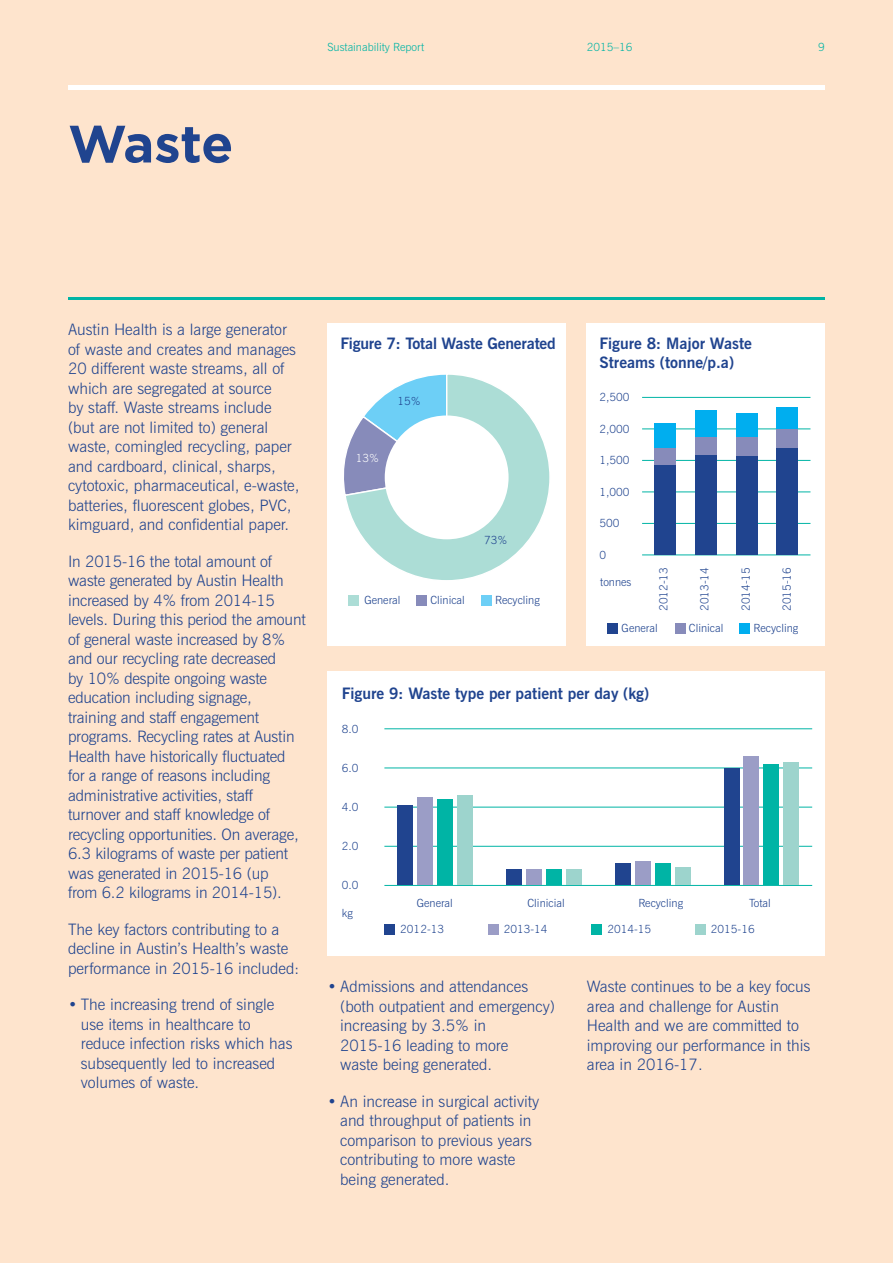
<style>
.page{position:relative;width:893px;height:1263px;background:#fee4cd}
.page>*{position:absolute;margin:0;border:0;box-sizing:border-box;transform-origin:0 0}
.t1{font:700 52.5px "Gotham";letter-spacing:-.01em;color:#20448f}
.t2{font:300 15.75px/19.5px "News Gothic BT";color:#20448f}
.t3{font:700 15.75px/19.5px "News Gothic BT";color:#20448f}
.t4{font:300 11.25px "News Gothic BT";color:#20448f}
.t5{font:300 11.25px "News Gothic BT";color:#00b4a5}
.t6{font:300 11.25px "News Gothic BT";color:#fff}
</style>
<div class="page">
<hr style="left:68px;top:85px;width:757px;height:4px;background:#fff">
<div style="left:327px;top:672px;width:498px;height:284px;background:#fff"></div>
<hr style="left:384px;top:728px;width:428px;height:1px;background:#00b4a5">
<hr style="left:384px;top:767px;width:428px;height:1px;background:#00b4a5">
<hr style="left:384px;top:807px;width:428px;height:1px;background:#00b4a5">
<hr style="left:384px;top:846px;width:428px;height:1px;background:#00b4a5">
<hr style="left:384px;top:885px;width:428px;height:1px;background:#00b4a5">
<div style="left:327px;top:323px;width:239px;height:323px;background:#fff"></div>
<hr style="left:68px;top:298px;width:757px;height:2px;background:#00b4a5">
<div style="left:349px;top:595px;width:10px;height:10px;background:#acddd6"></div>
<div style="left:417px;top:595px;width:10px;height:10px;background:#878bba"></div>
<div style="left:481px;top:595px;width:10px;height:10px;background:#6dcff6"></div>
<svg style="left:344px;top:374px;width:206px;height:206px"></svg>
<div style="left:385px;top:415px;width:124px;height:124px;background:#fff;border-radius:50%"></div>
<div style="left:587px;top:323px;width:238px;height:323px;background:#fff"></div>
<hr style="left:642px;top:397px;width:168px;height:1px;background:#00b4a5">
<hr style="left:642px;top:428px;width:168px;height:1px;background:#00b4a5">
<hr style="left:642px;top:460px;width:168px;height:1px;background:#00b4a5">
<hr style="left:642px;top:491px;width:168px;height:1px;background:#00b4a5">
<hr style="left:642px;top:523px;width:168px;height:1px;background:#00b4a5">
<hr style="left:642px;top:554px;width:168px;height:1px;background:#00b4a5">
<div style="left:655px;top:464px;width:21px;height:90px;background:#20448f"></div>
<div style="left:655px;top:447px;width:21px;height:17px;background:#878bba"></div>
<div style="left:655px;top:423px;width:21px;height:24px;background:#00aeef"></div>
<div style="left:695px;top:455px;width:22px;height:99px;background:#20448f"></div>
<div style="left:695px;top:437px;width:22px;height:18px;background:#878bba"></div>
<div style="left:736px;top:455px;width:21px;height:99px;background:#20448f"></div>
<div style="left:736px;top:437px;width:21px;height:19px;background:#878bba"></div>
<div style="left:736px;top:413px;width:21px;height:24px;background:#00aeef"></div>
<div style="left:776px;top:448px;width:22px;height:106px;background:#20448f"></div>
<div style="left:776px;top:429px;width:22px;height:19px;background:#878bba"></div>
<div style="left:776px;top:408px;width:22px;height:21px;background:#00aeef"></div>
<div style="left:607px;top:623px;width:10px;height:10px;background:#20448f"></div>
<div style="left:675px;top:623px;width:10px;height:10px;background:#878bba"></div>
<div style="left:740px;top:623px;width:10px;height:10px;background:#00aeef"></div>
<div style="left:695px;top:410px;width:22px;height:27px;background:#00aeef"></div>
<div style="left:385px;top:924px;width:10px;height:10px;background:#20448f"></div>
<div style="left:591px;top:924px;width:10px;height:10px;background:#00b4a5"></div>
<div style="left:696px;top:924px;width:10px;height:10px;background:#9dd4cd"></div>
<div style="left:488px;top:924px;width:10px;height:10px;background:#9b9dc6"></div>
<div style="left:397px;top:805px;width:16px;height:80px;background:#20448f"></div>
<div style="left:417px;top:797px;width:16px;height:88px;background:#9b9dc6"></div>
<div style="left:437px;top:799px;width:16px;height:86px;background:#00b4a5"></div>
<div style="left:457px;top:795px;width:16px;height:90px;background:#9dd4cd"></div>
<div style="left:506px;top:869px;width:16px;height:16px;background:#20448f"></div>
<div style="left:526px;top:869px;width:16px;height:16px;background:#9b9dc6"></div>
<div style="left:546px;top:869px;width:16px;height:16px;background:#00b4a5"></div>
<div style="left:566px;top:869px;width:16px;height:16px;background:#9dd4cd"></div>
<div style="left:615px;top:864px;width:16px;height:21px;background:#20448f"></div>
<div style="left:635px;top:862px;width:16px;height:23px;background:#9b9dc6"></div>
<div style="left:654px;top:864px;width:16px;height:21px;background:#00b4a5"></div>
<div style="left:675px;top:867px;width:16px;height:18px;background:#9dd4cd"></div>
<div style="left:723px;top:768px;width:16px;height:117px;background:#20448f"></div>
<div style="left:743px;top:756px;width:16px;height:129px;background:#9b9dc6"></div>
<div style="left:763px;top:764px;width:16px;height:121px;background:#00b4a5"></div>
<div style="left:783px;top:762px;width:16px;height:123px;background:#9dd4cd"></div>
<h1 class="t1" style="left:68px;top:114px;width:167px">Waste</h1>
<p class="t5" style="left:327px;top:40px;width:98px">Sustainability Report</p>
<p class="t5" style="left:587px;top:40px;width:47px">2015–16</p>
<p class="t5" style="left:818px;top:40px;width:8px">9</p>
<p class="t2" style="left:68px;top:320px;width:233px">Austin Health is a large generator of waste and creates and manages 20 different waste streams, all of which are segregated at source<br>by staff. Waste streams include (but are not limited to) general waste, comingled recycling, paper and cardboard, clinical, sharps, cytotoxic, pharmaceutical, e-waste, batteries, fluorescent globes, PVC, kimguard, and confidential paper.</p>
<p class="t2" style="left:68px;top:551px;width:239px">In 2015-16 the total amount of waste generated by Austin Health increased by 4% from 2014-15 levels. During this period the amount of general waste increased by 8% and our recycling rate decreased<br>by 10% despite ongoing waste education including signage,<br>training and staff engagement programs. Recycling rates at Austin<br>Health have historically fluctuated for a range of reasons including administrative activities, staff turnover and staff knowledge of recycling opportunities. On average,<br>6.3 kilograms of waste per patient was generated in 2015-16 (up<br>from 6.2 kilograms in 2014-15).</p>
<p class="t2" style="left:68px;top:919px;width:233px">The key factors contributing to a decline in Austin’s Health’s waste performance in 2015-16 included:</p>
<p class="t2" style="left:81px;top:995px;width:213px;text-indent:-13px">• The increasing trend of single use items in healthcare to reduce infection risks which has subsequently led to increased volumes of waste.</p>
<p class="t3" style="left:340px;top:333px;width:217px">Figure 7: Total Waste Generated</p>
<p class="t6" style="left:356px;top:451px;width:25px">13%</p>
<p class="t4" style="left:397px;top:395px;width:25px">15%</p>
<p class="t4" style="left:484px;top:533px;width:25px">73%</p>
<p class="t4" style="left:364px;top:593px;width:38px">General</p>
<p class="t4" style="left:431px;top:593px;width:36px">Clinical</p>
<p class="t4" style="left:495px;top:593px;width:46px">Recycling</p>
<p class="t3" style="left:600px;top:333px;width:154px">Figure 8: Major Waste<br>Streams (tonne/p.a)</p>
<p class="t4" style="left:600px;top:390px;width:32px">2,500</p>
<p class="t4" style="left:600px;top:422px;width:32px">2,000</p>
<p class="t4" style="left:600px;top:453px;width:32px">1,500</p>
<p class="t4" style="left:600px;top:485px;width:32px">1,000</p>
<p class="t4" style="left:600px;top:516px;width:22px">500</p>
<p class="t4" style="left:600px;top:548px;width:8px">0</p>
<p class="t4" style="left:657px;top:611px;width:45px;rotate:-90deg">2012-13</p>
<p class="t4" style="left:698px;top:611px;width:45px;rotate:-90deg">2013-14</p>
<p class="t4" style="left:739px;top:611px;width:45px;rotate:-90deg">2014-15</p>
<p class="t4" style="left:780px;top:611px;width:45px;rotate:-90deg">2015-16</p>
<p class="t4" style="left:754px;top:621px;width:46px">Recycling</p>
<p class="t4" style="left:600px;top:576px;width:33px">tonnes</p>
<p class="t4" style="left:622px;top:621px;width:38px">General</p>
<p class="t4" style="left:689px;top:621px;width:36px">Clinical</p>
<p class="t3" style="left:342px;top:684px;width:309px">Figure 9: Waste type per patient per day (kg)</p>
<p class="t4" style="left:342px;top:722px;width:18px">8.0</p>
<p class="t4" style="left:342px;top:761px;width:18px">6.0</p>
<p class="t4" style="left:342px;top:800px;width:18px">4.0</p>
<p class="t4" style="left:342px;top:839px;width:18px">2.0</p>
<p class="t4" style="left:342px;top:878px;width:18px">0.0</p>
<p class="t4" style="left:342px;top:906px;width:12px">kg</p>
<p class="t4" style="left:417px;top:896px;width:38px">General</p>
<p class="t4" style="left:528px;top:896px;width:39px">Clinicial</p>
<p class="t4" style="left:638px;top:896px;width:46px">Recycling</p>
<p class="t4" style="left:749px;top:896px;width:23px">Total</p>
<p class="t4" style="left:400px;top:922px;width:45px">2012-13</p>
<p class="t4" style="left:504px;top:922px;width:45px">2013-14</p>
<p class="t4" style="left:607px;top:922px;width:45px">2014-15</p>
<p class="t4" style="left:711px;top:922px;width:45px">2015-16</p>
<p class="t2" style="left:340px;top:977px;width:216px;text-indent:-13px">• Admissions and attendances (both outpatient and emergency) increasing by 3.5% in<br>2015‑16 leading to more<br>waste being generated.</p>
<p class="t2" style="left:340px;top:1091px;width:201px;text-indent:-13px">• An increase in surgical activity and throughput of patients in comparison to previous years contributing to more waste being generated.</p>
<p class="t2" style="left:587px;top:977px;width:225px">Waste continues to be a key focus area and challenge for Austin<br>Health and we are committed to improving our performance in this area in 2016-17.</p>
</div>
